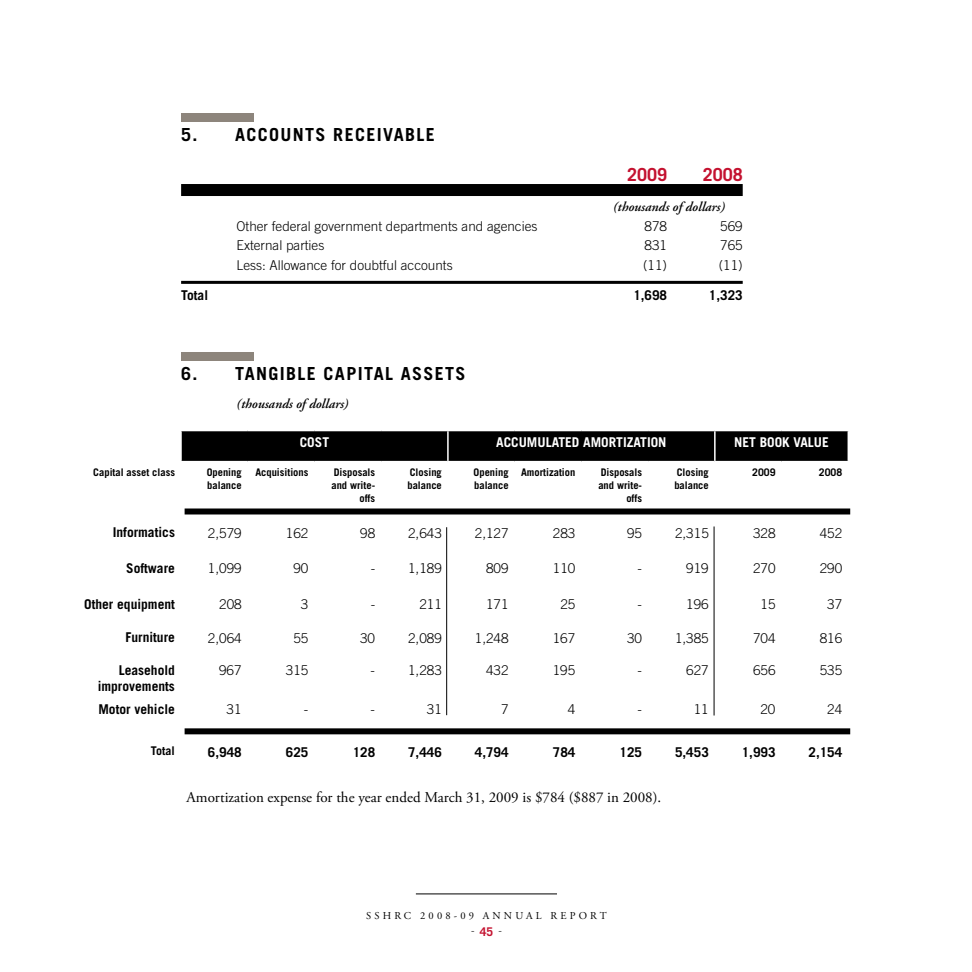
<style>
.page{position:relative;width:972px;height:972px;background:#fff}
.page>*{position:absolute;margin:0;border:0;box-sizing:border-box;transform-origin:0 0}
.t1{font:700 18px "Trade Gothic";letter-spacing:.075em;color:#000}
.t2{font:700 18px "Trade Gothic";color:#c41230}
.t3{font:15px "Adobe Garamond Pro";color:#000}
.t4{font:300 13.5px "Trade Gothic";color:#000}
.t5{font:700 13.5px/16.2px "Trade Gothic";color:#000;text-align:right}
.t6{font:italic 600 13.5px "Adobe Garamond Pro";color:#000}
.t7{font:700 13.5px "Trade Gothic";color:#fff}
.t8{font:700 12px "Trade Gothic";color:#000}
.t9{font:700 10.5px/12.6px "Trade Gothic";color:#000}
.t10{font:10.5px "Adobe Garamond Pro";letter-spacing:.3em;color:#000}
.t11{font:300 10.5px "Trade Gothic";color:#000}
.s1{font-weight:700;font-size:12px;color:#c41230}
</style>
<div class="page">
<hr style="left:416px;top:894px;width:141px;height:1px;background:#000">
<div style="left:181px;top:184px;width:562px;height:12px;background:#000"></div>
<hr style="left:181px;top:281px;width:562px;height:3px;background:#000">
<div style="left:181px;top:114px;width:73px;height:8px;background:#8d857c"></div>
<div style="left:181px;top:352px;width:73px;height:8px;background:#8d857c"></div>
<div style="left:182px;top:431px;width:666px;height:30px;background:#000"></div>
<hr style="left:447px;top:431px;width:2px;height:30px;background:#fff">
<hr style="left:714px;top:431px;width:2px;height:30px;background:#fff">
<div style="left:185px;top:728px;width:665px;height:6px;background:#000"></div>
<div style="left:185px;top:508px;width:665px;height:6px;background:#000"></div>
<hr style="left:446px;top:527px;width:1px;height:188px;background:#000">
<hr style="left:714px;top:526px;width:1px;height:190px;background:#000">
<h1 class="t1" style="left:181px;top:124px;width:42px">5. A</h1>
<h1 class="t1" style="left:246px;top:124px;width:190px">ccounts receivable</h1>
<h1 class="t2" style="left:627px;top:163px;width:42px">2009</h1>
<h1 class="t2" style="left:703px;top:163px;width:42px">2008</h1>
<p class="t6" style="left:613px;top:199px;width:113px">(thousands of dollars)</p>
<p class="t4" style="left:237px;top:218px;width:302px">Other federal government departments and agencies</p>
<p class="t4" style="left:645px;top:218px;width:24px">878</p>
<p class="t4" style="left:720px;top:218px;width:24px">569</p>
<p class="t4" style="left:237px;top:237px;width:89px">External parties</p>
<p class="t4" style="left:645px;top:237px;width:24px">831</p>
<p class="t4" style="left:720px;top:237px;width:24px">765</p>
<p class="t4" style="left:237px;top:257px;width:218px">Less: Allowance for doubtful accounts</p>
<p class="t4" style="left:643px;top:257px;width:26px">(11)</p>
<p class="t4" style="left:719px;top:257px;width:26px">(11)</p>
<p class="t5" style="left:181px;top:287px;width:29px">Total</p>
<p class="t5" style="left:633px;top:287px;width:35px">1,698</p>
<p class="t5" style="left:709px;top:287px;width:35px">1,323</p>
<h1 class="t1" style="left:181px;top:362px;width:42px">6. T</h1>
<h1 class="t1" style="left:245px;top:362px;width:222px">angible capital assets</h1>
<p class="t6" style="left:237px;top:396px;width:113px">(thousands of dollars)</p>
<p class="t7" style="left:300px;top:434px;width:9px">COST</p>
<p class="t7" style="left:496px;top:434px;width:9px">ACCU</p>
<p class="t7" style="left:527px;top:434px;width:19px">MULATED</p>
<p class="t7" style="left:583px;top:434px;width:76px">AMORTIZATION</p>
<p class="t7" style="left:734px;top:434px;width:8px">NET</p>
<p class="t7" style="left:760px;top:434px;width:49px">BOOK VALUE</p>
<p class="t9" style="left:93px;top:466px;width:83px">Capital asset class</p>
<p class="t9" style="left:207px;top:466px;width:37px">Opening balance</p>
<p class="t9" style="left:255px;top:466px;width:55px">Acquisitions</p>
<p class="t9" style="left:331px;top:466px;width:45px;text-align:right">Disposals and write&shy;offs</p>
<p class="t9" style="left:407px;top:466px;width:36px">Closing balance</p>
<p class="t9" style="left:474px;top:466px;width:37px">Opening balance</p>
<p class="t9" style="left:521px;top:466px;width:56px">Amortization</p>
<p class="t9" style="left:598px;top:466px;width:45px;text-align:right">Disposals and write&shy;offs</p>
<p class="t9" style="left:674px;top:466px;width:36px">Closing balance</p>
<p class="t9" style="left:752px;top:466px;width:25px">2009</p>
<p class="t9" style="left:819px;top:466px;width:25px">2008</p>
<p class="t5" style="left:113px;top:524px;width:64px">Informatics</p>
<p class="t4" style="left:208px;top:525px;width:35px">2,579</p>
<p class="t4" style="left:286px;top:525px;width:24px">162</p>
<p class="t4" style="left:360px;top:525px;width:17px">98</p>
<p class="t4" style="left:408px;top:525px;width:35px">2,643</p>
<p class="t4" style="left:475px;top:525px;width:35px">2,127</p>
<p class="t4" style="left:553px;top:525px;width:24px">283</p>
<p class="t4" style="left:627px;top:525px;width:17px">95</p>
<p class="t4" style="left:675px;top:525px;width:35px">2,315</p>
<p class="t4" style="left:753px;top:525px;width:24px">328</p>
<p class="t4" style="left:820px;top:525px;width:24px">452</p>
<p class="t5" style="left:126px;top:560px;width:50px">Software</p>
<p class="t4" style="left:208px;top:560px;width:35px">1,099</p>
<p class="t4" style="left:293px;top:560px;width:17px">90</p>
<p class="t4" style="left:371px;top:560px;width:6px">-</p>
<p class="t4" style="left:408px;top:560px;width:35px">1,189</p>
<p class="t4" style="left:486px;top:560px;width:24px">809</p>
<p class="t4" style="left:553px;top:560px;width:24px">110</p>
<p class="t4" style="left:638px;top:560px;width:6px">-</p>
<p class="t4" style="left:686px;top:560px;width:24px">919</p>
<p class="t4" style="left:753px;top:560px;width:24px">270</p>
<p class="t4" style="left:820px;top:560px;width:24px">290</p>
<p class="t5" style="left:84px;top:595px;width:92px">Other equipment</p>
<p class="t4" style="left:219px;top:596px;width:24px">208</p>
<p class="t4" style="left:301px;top:596px;width:9px">3</p>
<p class="t4" style="left:371px;top:596px;width:6px">-</p>
<p class="t4" style="left:419px;top:596px;width:24px">211</p>
<p class="t4" style="left:486px;top:596px;width:24px">171</p>
<p class="t4" style="left:560px;top:596px;width:17px">25</p>
<p class="t4" style="left:638px;top:596px;width:6px">-</p>
<p class="t4" style="left:686px;top:596px;width:24px">196</p>
<p class="t4" style="left:761px;top:596px;width:17px">15</p>
<p class="t4" style="left:827px;top:596px;width:17px">37</p>
<p class="t5" style="left:125px;top:629px;width:51px">Furniture</p>
<p class="t4" style="left:208px;top:630px;width:35px">2,064</p>
<p class="t4" style="left:293px;top:630px;width:17px">55</p>
<p class="t4" style="left:360px;top:630px;width:17px">30</p>
<p class="t4" style="left:408px;top:630px;width:35px">2,089</p>
<p class="t4" style="left:475px;top:630px;width:35px">1,248</p>
<p class="t4" style="left:553px;top:630px;width:24px">167</p>
<p class="t4" style="left:627px;top:630px;width:17px">30</p>
<p class="t4" style="left:675px;top:630px;width:35px">1,385</p>
<p class="t4" style="left:753px;top:630px;width:24px">704</p>
<p class="t4" style="left:820px;top:630px;width:24px">816</p>
<p class="t5" style="left:98px;top:662px;width:79px">Leasehold improvements</p>
<p class="t4" style="left:219px;top:663px;width:24px">967</p>
<p class="t4" style="left:286px;top:663px;width:24px">315</p>
<p class="t4" style="left:371px;top:663px;width:6px">-</p>
<p class="t4" style="left:408px;top:663px;width:35px">1,283</p>
<p class="t4" style="left:486px;top:663px;width:24px">432</p>
<p class="t4" style="left:553px;top:663px;width:24px">195</p>
<p class="t4" style="left:638px;top:663px;width:6px">-</p>
<p class="t4" style="left:686px;top:663px;width:24px">627</p>
<p class="t4" style="left:753px;top:663px;width:24px">656</p>
<p class="t4" style="left:820px;top:663px;width:24px">535</p>
<p class="t5" style="left:98px;top:701px;width:78px">Motor vehicle</p>
<p class="t4" style="left:227px;top:701px;width:17px">31</p>
<p class="t4" style="left:304px;top:701px;width:6px">-</p>
<p class="t4" style="left:371px;top:701px;width:6px">-</p>
<p class="t4" style="left:427px;top:701px;width:17px">31</p>
<p class="t4" style="left:501px;top:701px;width:9px">7</p>
<p class="t4" style="left:568px;top:701px;width:9px">4</p>
<p class="t4" style="left:638px;top:701px;width:6px">-</p>
<p class="t4" style="left:694px;top:701px;width:17px">11</p>
<p class="t4" style="left:760px;top:701px;width:17px">20</p>
<p class="t4" style="left:827px;top:701px;width:17px">24</p>
<p class="t8" style="left:151px;top:744px;width:26px">Total</p>
<p class="t5" style="left:208px;top:744px;width:35px">6,948</p>
<p class="t5" style="left:286px;top:744px;width:24px">625</p>
<p class="t5" style="left:353px;top:744px;width:24px">128</p>
<p class="t5" style="left:408px;top:744px;width:35px">7,446</p>
<p class="t5" style="left:475px;top:744px;width:35px">4,794</p>
<p class="t5" style="left:553px;top:744px;width:24px">784</p>
<p class="t5" style="left:620px;top:744px;width:24px">125</p>
<p class="t5" style="left:675px;top:744px;width:35px">5,453</p>
<p class="t5" style="left:742px;top:744px;width:35px">1,993</p>
<p class="t5" style="left:809px;top:744px;width:35px">2,154</p>
<p class="t3" style="left:187px;top:789px;width:476px">Amortization expense for the year ended March 31, 2009 is $784 ($887 in 2008).</p>
<p class="t10" style="left:366px;top:909px;width:242px">SSHRC 2008-09 ANNUAL REPORT</p>
<p class="t11" style="left:471px;top:924px;width:32px">- <span class="s1">45</span> -</p>
</div>
